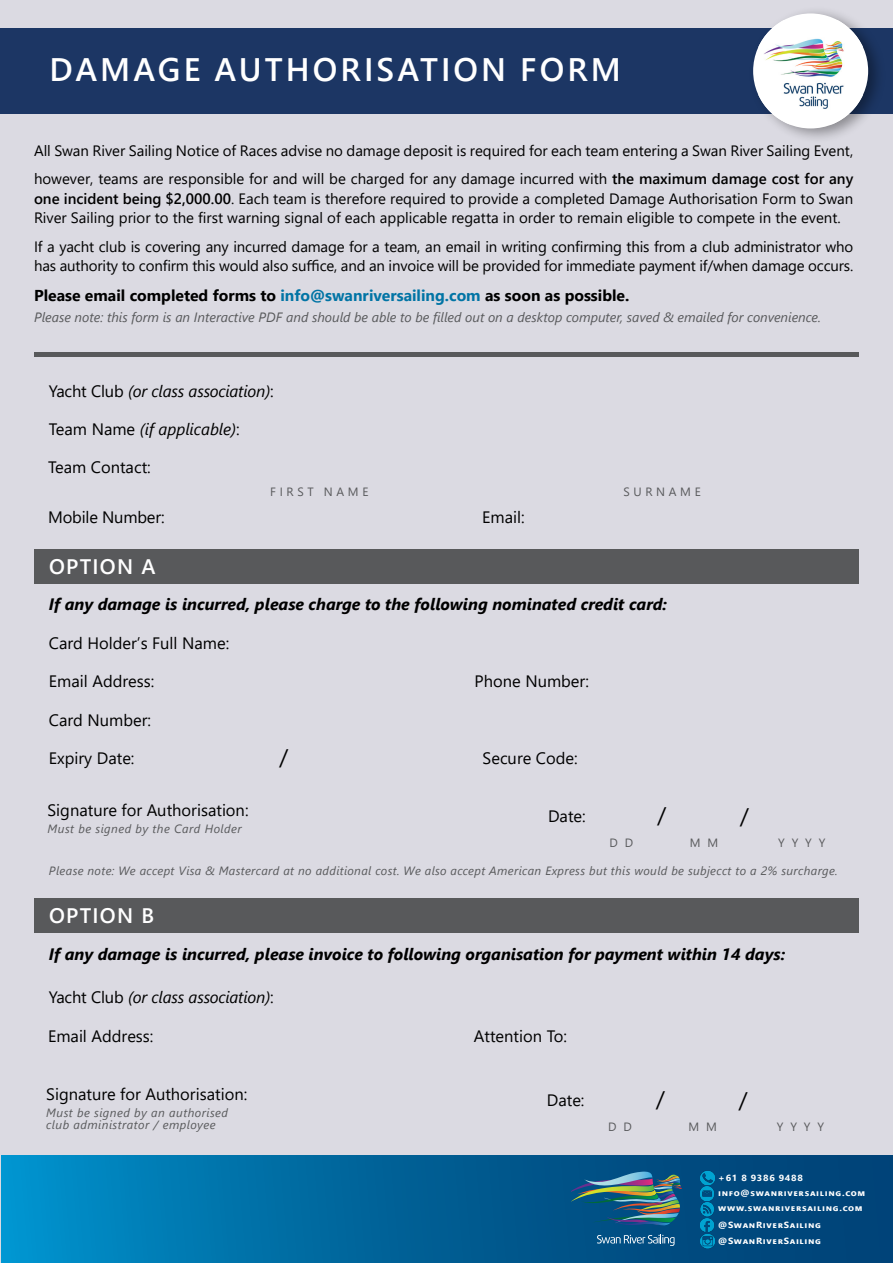
<style>
.page{position:relative;width:893px;height:1263px;background:#dbdae2}
.page>*{position:absolute;margin:0;border:0;box-sizing:border-box;transform-origin:0 0}
.t1{font:600 32.55px "Segoe UI";letter-spacing:.095em;color:#fff}
.t2{font:22.5px "Segoe UI";color:#000}
.t3{font:600 21px "Segoe UI";letter-spacing:.06em;color:#fff}
.t4{font:16.5px "Segoe UI";color:#000}
.t5{font:italic 700 16.5px "Segoe UI";color:#000}
.t6{font:italic 16.5px "Segoe UI";letter-spacing:-.01em;color:#000}
.t7{font:700 15.75px "Segoe UI";color:#000}
.t8{font:15px/19.5px "Segoe UI";color:#000}
.t9{font:italic 13.5px "Segoe UI";color:#58595b}
.t10{font:italic 12px/12px "Segoe UI";letter-spacing:.03em;color:#58595b}
.t11{font:12px "Segoe UI";letter-spacing:.305em;color:#58595b}
.t12{font:700 8.85px "Segoe UI";letter-spacing:.085em;color:#fff;scale:1.08 1}
.s1{font-weight:600}
.s2{color:#0174a5}
.s3{font-style:normal}
</style>
<div class="page">
<div style="left:1px;top:1156px;width:892px;height:107px;background:linear-gradient(to right,#008bc4,#00396c)"></div>
<img style="left:571px;top:1171px;width:111px;height:56px">
<svg style="left:597px;top:1234px;width:77px;height:12px"></svg>
<img style="left:700px;top:1171px;width:14px;height:13px">
<img style="left:700px;top:1186px;width:14px;height:14px">
<img style="left:700px;top:1202px;width:14px;height:14px">
<img style="left:700px;top:1234px;width:14px;height:14px">
<img style="left:700px;top:1218px;width:14px;height:14px">
<div style="left:0;top:28px;width:893px;height:86px;background:#1c3664"></div>
<hr style="left:34px;top:352px;width:825px;height:4px;background:#58595b">
<div style="left:34px;top:550px;width:825px;height:34px;background:#58595b"></div>
<div style="left:34px;top:898px;width:825px;height:34px;background:#58595b"></div>
<div style="left:748px;top:5px;width:139px;height:138px;background:#000;opacity:.37"></div>
<div style="left:753px;top:13px;width:115px;height:115px;background:#fff;border-radius:50%"></div>
<img style="left:758px;top:20px;width:105px;height:104px">
<h1 class="t1" style="left:49px;top:39px;width:573px">DAMAGE AUTHORISATION FORM</h1>
<p class="t8" style="left:34px;top:135px;width:821px;line-height:28.5px">All Swan River Sailing Notice of Races advise no damage deposit is required for each team entering a Swan River Sailing Event, however, teams are responsible for and will be charged for any damage incurred with <span class="s1">the maximum damage cost for any</span></p>
<p class="t8" style="left:34px;top:187px;width:821px"><span class="s1">one incident being $2,000.00</span>. Each team is therefore required to provide a completed Damage Authorisation Form to Swan<br>River Sailing prior to the first warning signal of each applicable regatta in order to remain eligible to compete in the event.</p>
<p class="t8" style="left:34px;top:235px;width:821px">If a yacht club is covering any incurred damage for a team, an email in writing confirming this from a club administrator who has authority to confirm this would also suffice, and an invoice will be provided for immediate payment if/when damage occurs.</p>
<p class="t7" style="left:34px;top:281px;width:597px">Please email completed forms to <span class="s2">info@swanriversailing.com</span> as soon as possible.</p>
<p class="t9" style="left:34px;top:304px;width:789px">Please note: this form is an Interactive PDF and should be able to be filled out on a desktop computer, saved &amp; emailed for convenience.</p>
<p class="t6" style="left:49px;top:376px;width:226px"><span class="s3">Yacht Club</span> (or class association)<span class="s3">:</span></p>
<p class="t6" style="left:49px;top:414px;width:192px"><span class="s3">Team Name</span> (if applicable)<span class="s3">:</span></p>
<p class="t4" style="left:48px;top:452px;width:104px">Team Contact:</p>
<p class="t11" style="left:270px;top:481px;width:100px">FIRST NAME</p>
<p class="t11" style="left:623px;top:481px;width:79px">SURNAME</p>
<p class="t4" style="left:48px;top:501px;width:118px">Mobile Number:</p>
<p class="t4" style="left:482px;top:501px;width:44px">Email:</p>
<h3 class="t3" style="left:49px;top:547px;width:108px">OPTION A</h3>
<p class="t5" style="left:49px;top:589px;width:620px">If any damage is incurred, please charge to the following nominated credit card:</p>
<p class="t4" style="left:49px;top:627px;width:182px">Card Holder’s Full Name:</p>
<p class="t4" style="left:49px;top:666px;width:107px">Email Address:</p>
<p class="t4" style="left:475px;top:666px;width:116px">Phone Number:</p>
<p class="t4" style="left:49px;top:704px;width:104px">Card Number:</p>
<p class="t4" style="left:49px;top:742px;width:87px">Expiry Date:</p>
<h2 class="t2" style="left:280px;top:736px;width:10px">/</h2>
<p class="t4" style="left:483px;top:742px;width:97px">Secure Code:</p>
<p class="t4" style="left:48px;top:794px;width:203px">Signature for Authorisation:</p>
<p class="t10" style="left:48px;top:821px;width:196px">Must be signed by the Card Holder</p>
<p class="t4" style="left:548px;top:801px;width:39px">Date:</p>
<h2 class="t2" style="left:657px;top:794px;width:10px">/</h2>
<h2 class="t2" style="left:740px;top:795px;width:10px">/</h2>
<p class="t11" style="left:609px;top:831px;width:25px">D D</p>
<p class="t11" style="left:690px;top:831px;width:30px">M M</p>
<p class="t11" style="left:778px;top:831px;width:49px">Y Y Y Y</p>
<p class="t10" style="left:49px;top:862px;width:790px">Please note: We accept Visa &amp; Mastercard at no additional cost. We also accept American Express but this would be subjecct to a 2% surcharge.</p>
<h3 class="t3" style="left:49px;top:895px;width:107px">OPTION B</h3>
<p class="t5" style="left:49px;top:939px;width:738px">If any damage is incurred, please invoice to following organisation for payment within 14 days:</p>
<p class="t6" style="left:49px;top:981px;width:226px"><span class="s3">Yacht Club</span> (or class association)<span class="s3">:</span></p>
<p class="t4" style="left:48px;top:1020px;width:107px">Email Address:</p>
<p class="t4" style="left:474px;top:1020px;width:95px">Attention To:</p>
<p class="t4" style="left:46px;top:1078px;width:203px">Signature for Authorisation:</p>
<p class="t10" style="left:46px;top:1105px;width:183px">Must be signed by an authorised club administrator / employee</p>
<p class="t4" style="left:547px;top:1085px;width:39px">Date:</p>
<h2 class="t2" style="left:656px;top:1078px;width:10px">/</h2>
<h2 class="t2" style="left:739px;top:1079px;width:10px">/</h2>
<p class="t11" style="left:608px;top:1115px;width:25px">D D</p>
<p class="t11" style="left:688px;top:1115px;width:30px">M M</p>
<p class="t11" style="left:777px;top:1115px;width:49px">Y Y Y Y</p>
<p class="t12" style="left:718px;top:1169px;width:80px">+61 8 9386 9488</p>
<p class="t12" style="left:718px;top:1185px;width:138px">info@swanriversailing.com</p>
<p class="t12" style="left:718px;top:1200px;width:135px">www.swanriversailing.com</p>
<p class="t12" style="left:718px;top:1216px;width:97px">@SwanRiverSailing</p>
<p class="t12" style="left:718px;top:1232px;width:97px">@SwanRiverSailing</p>
</div>
